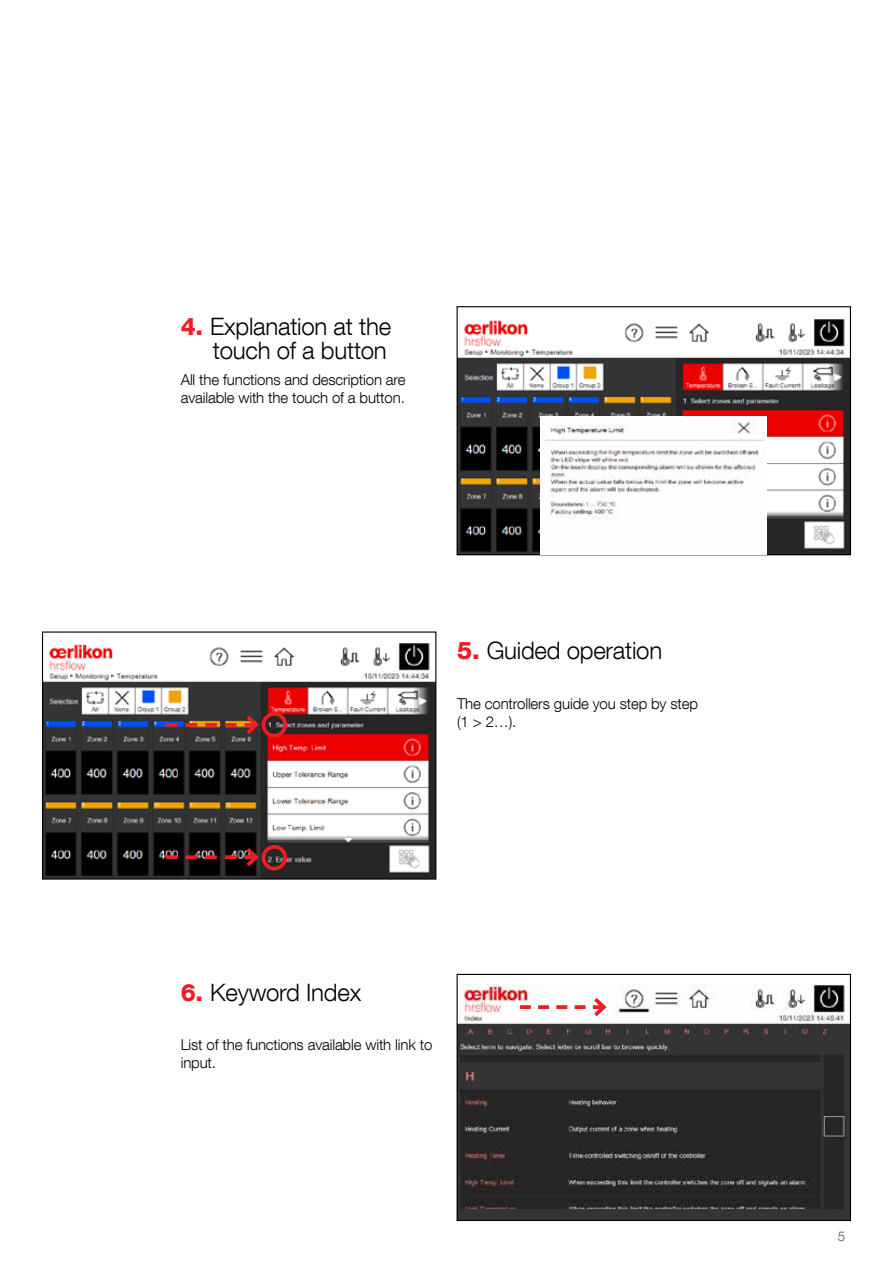
<style>
.page{position:relative;width:893px;height:1263px;background:#fff}
.page>*{position:absolute;margin:0;border:0;box-sizing:border-box;transform-origin:0 0}
.t1{font:300 24px/24px "Helvetica Neue LT Com";letter-spacing:-.01em;color:#000;text-align:right}
.t2{font:300 15px/18px "Helvetica Neue LT Com";letter-spacing:-.01em;color:#000}
.t3{font:300 13.5px "Helvetica Neue LT Com";color:#58595b}
.s1{font-weight:800;color:#ed1d24}
</style>
<div class="page">
<img style="left:459px;top:319px;width:390px;height:234px">
<div style="left:457px;top:306px;width:394px;height:249px;border:1px solid #000"></div>
<img style="left:44px;top:643px;width:390px;height:234px">
<div style="left:42px;top:631px;width:394px;height:248px;border:1px solid #000"></div>
<img style="left:459px;top:984px;width:390px;height:235px">
<div style="left:457px;top:974px;width:394px;height:247px;border:1px solid #000"></div>
<img style="left:540px;top:416px;width:227px;height:139px">
<svg style="left:520px;top:994px;width:89px;height:26px"></svg>
<svg style="left:166px;top:844px;width:96px;height:26px"></svg>
<svg style="left:166px;top:712px;width:96px;height:26px"></svg>
<div style="left:262px;top:712px;width:25px;height:25px;border:4px solid #ed1d24;border-radius:50%"></div>
<div style="left:262px;top:845px;width:25px;height:25px;border:4px solid #ed1d24;border-radius:50%"></div>
<h1 class="t1" style="left:181px;top:314px;width:212px"><span class="s1">4.</span> Explanation at the touch of a button</h1>
<p class="t2" style="left:181px;top:370px;width:226px">All the functions and description are available with the touch of a button.</p>
<h1 class="t1" style="left:457px;top:638px;width:207px"><span class="s1">5.</span> Guided operation</h1>
<p class="t2" style="left:457px;top:694px;width:242px">The controllers guide you step by step (1 &gt; 2…).</p>
<h1 class="t1" style="left:181px;top:980px;width:182px"><span class="s1">6.</span> Keyword Index</h1>
<p class="t2" style="left:181px;top:1035px;width:253px">List of the functions available with link to input.</p>
<p class="t3" style="left:838px;top:1227px;width:9px">5</p>
</div>
